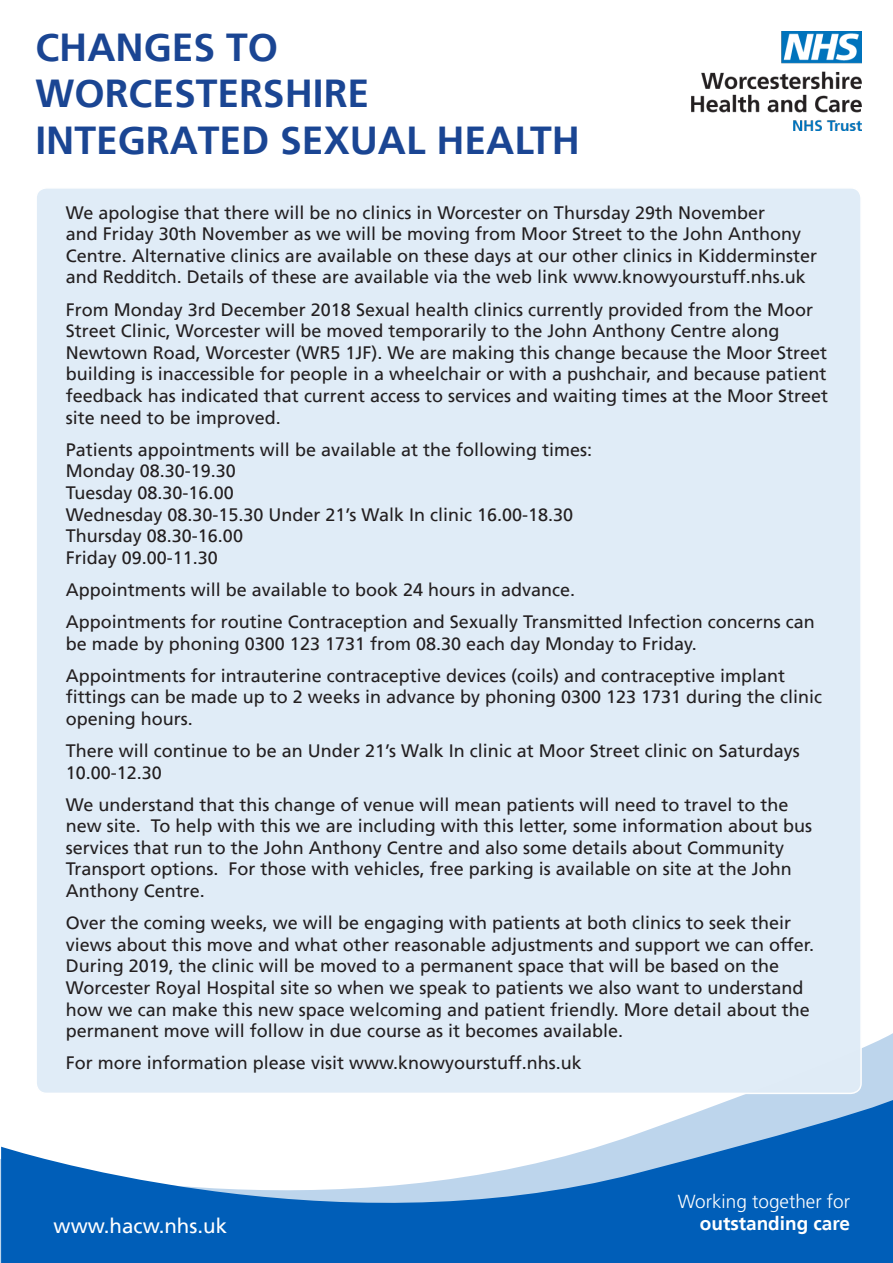
<style>
.page{position:relative;width:893px;height:1263px;background:#fff}
.page>*{position:absolute;margin:0;border:0;box-sizing:border-box;transform-origin:0 0}
.t1{font:700 39px/46.8px "Frutiger";color:#1a4593}
.t2{font:20.55px "Frutiger";color:#fff}
.t3{font:300 18.9px "Frutiger LT Std";color:#fff}
.t4{font:700 18.9px "Frutiger";color:#fff}
.t5{font:18px/21.6px "Frutiger";color:#231f20}
</style>
<div class="page">
<img style="left:691px;top:32px;width:171px;height:98px">
<svg style="left:0;top:1033px;width:893px;height:230px;fill:#005eb8"></svg>
<div style="left:36px;top:188px;width:825px;height:905px;background:#e0ecf7;border-radius:10px"></div>
<p class="t1" style="left:35px;top:24px;width:546px">CHANGES TO<br>WORCESTERSHIRE<br>INTEGRATED SEXUAL HEALTH</p>
<p class="t5" style="left:66px;top:202px;width:753px">We apologise that there will be no clinics in Worcester on Thursday 29th November<br>and Friday 30th November as we will be moving from Moor Street to the John Anthony Centre. Alternative clinics are available on these days at our other clinics in Kidderminster and Redditch. Details of these are available via the web link www.knowyourstuff.nhs.uk</p>
<p class="t5" style="left:66px;top:299px;width:764px">From Monday 3rd December 2018 Sexual health clinics currently provided from the Moor Street Clinic, Worcester will be moved temporarily to the John Anthony Centre along Newtown Road, Worcester (WR5 1JF). We are making this change because the Moor Street building is inaccessible for people in a wheelchair or with a pushchair, and because patient feedback has indicated that current access to services and waiting times at the Moor Street site need to be improved.</p>
<p class="t5" style="left:66px;top:439px;width:528px">Patients appointments will be available at the following times:</p>
<p class="t5" style="left:66px;top:460px;width:172px">Monday 08.30-19.30</p>
<p class="t5" style="left:66px;top:482px;width:169px">Tuesday 08.30-16.00</p>
<p class="t5" style="left:66px;top:503px;width:509px">Wednesday 08.30-15.30 Under 21’s Walk In clinic 16.00-18.30</p>
<p class="t5" style="left:66px;top:525px;width:179px">Thursday 08.30-16.00</p>
<p class="t5" style="left:66px;top:547px;width:154px">Friday 09.00-11.30</p>
<p class="t5" style="left:66px;top:579px;width:511px">Appointments will be available to book 24 hours in advance.</p>
<p class="t5" style="left:66px;top:611px;width:750px">Appointments for routine Contraception and Sexually Transmitted Infection concerns can be made by phoning 0300 123 1731 from 08.30 each day Monday to Friday.</p>
<p class="t5" style="left:66px;top:665px;width:758px">Appointments for intrauterine contraceptive devices (coils) and contraceptive implant fittings can be made up to 2 weeks in advance by phoning 0300 123 1731 during the clinic opening hours.</p>
<p class="t5" style="left:66px;top:740px;width:735px">There will continue to be an Under 21’s Walk In clinic at Moor Street clinic on Saturdays<br>10.00-12.30</p>
<p class="t5" style="left:66px;top:794px;width:748px">We understand that this change of venue will mean patients will need to travel to the new site. To help with this we are including with this letter, some information about bus services that run to the John Anthony Centre and also some details about Community Transport options. For those with vehicles, free parking is available on site at the John Anthony Centre.</p>
<p class="t5" style="left:66px;top:912px;width:750px">Over the coming weeks, we will be engaging with patients at both clinics to seek their views about this move and what other reasonable adjustments and support we can offer.<br>During 2019, the clinic will be moved to a permanent space that will be based on the Worcester Royal Hospital site so when we speak to patients we also want to understand how we can make this new space welcoming and patient friendly. More detail about the permanent move will follow in due course as it becomes available.</p>
<p class="t5" style="left:66px;top:1052px;width:517px">For more information please visit www.knowyourstuff.nhs.uk</p>
<p class="t3" style="left:678px;top:1190px;width:174px">Working together for</p>
<p class="t2" style="left:54px;top:1214px;width:175px">www.hacw.nhs.uk</p>
<p class="t4" style="left:700px;top:1212px;width:152px">outstanding care</p>
</div>
